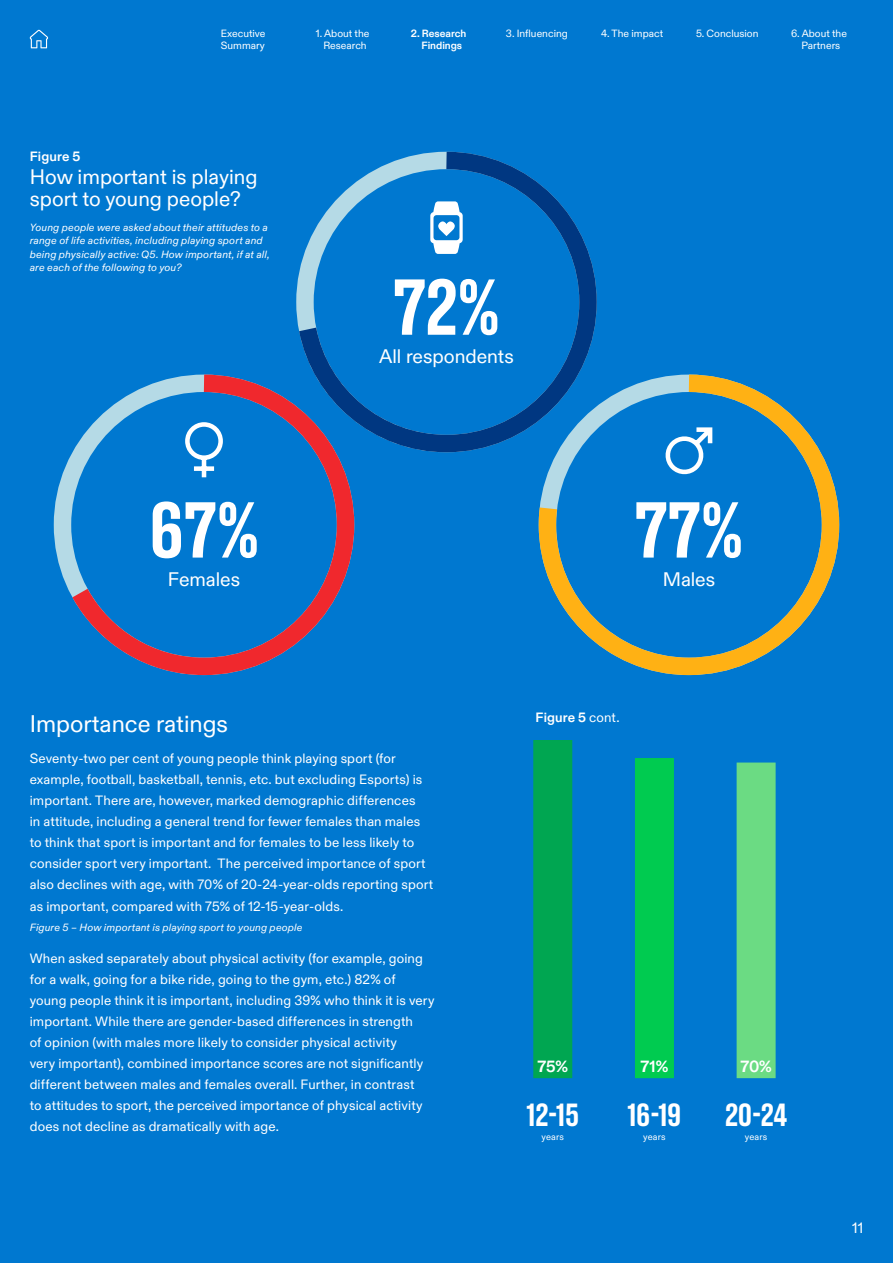
<style>
.page{position:relative;width:893px;height:1263px;background:#0078d0}
.page>*{position:absolute;margin:0;border:0;box-sizing:border-box;transform-origin:0 0}
.t1{font:79.05px "Olympic Headline";color:#fff}
.t2{font:31.95px "Olympic Headline";color:#fff}
.t3{font:24px "Olympic Sans";color:#fff}
.t4{font:21px/22.5px "Olympic Sans";color:#fff}
.t5{font:19.65px "Olympic Sans";color:#fff}
.t6{font:700 16.2px "Olympic Sans";color:#fff}
.t7{font:15px "Olympic Sans";color:#fff}
.t8{font:13.5px/21px "Olympic Sans";letter-spacing:.01em;color:#fff}
.t9{font:700 13.5px "Olympic Sans";letter-spacing:.01em;color:#fff}
.t10{font:italic 10.5px/13.5px "Olympic Sans";letter-spacing:.015em;color:#fff}
.t11{font:10.5px/12px "Olympic Sans";color:#fff;text-align:center}
.t12{font:700 10.5px/12px "Olympic Sans";color:#fff;text-align:center}
.t13{font:9.3px "Olympic Sans";letter-spacing:.02em;color:#fff}
.s1{font-weight:400}
</style>
<div class="page">
<svg style="left:296px;top:151px;width:301px;height:302px"></svg>
<svg style="left:530px;top:366px;width:310px;height:310px"></svg>
<svg style="left:56px;top:366px;width:307px;height:310px"></svg>
<svg style="left:660px;top:423px;width:56px;height:57px"></svg>
<svg style="left:183px;top:420px;width:42px;height:62px"></svg>
<div style="left:533px;top:740px;width:39px;height:338px;background:#00a651"></div>
<div style="left:635px;top:758px;width:39px;height:320px;background:#00cb50"></div>
<div style="left:737px;top:762px;width:39px;height:316px;background:#6bdb83"></div>
<svg style="left:30px;top:30px;width:18px;height:18px"></svg>
<p class="t11" style="left:221px;top:27px;width:46px;text-align:left">Executive<br>Summary</p>
<p class="t12" style="left:411px;top:27px;width:57px">2. Research<br>Findings</p>
<p class="t11" style="left:316px;top:27px;width:55px">1. About the<br>Research</p>
<p class="t11" style="left:506px;top:27px;width:63px">3. Influencing</p>
<p class="t11" style="left:601px;top:27px;width:64px">4. The impact</p>
<p class="t11" style="left:696px;top:27px;width:64px">5. Conclusion</p>
<p class="t11" style="left:791px;top:27px;width:57px">6. About the<br>Partners</p>
<p class="t9" style="left:30px;top:146px;width:52px">Figure 5</p>
<h3 class="t4" style="left:30px;top:164px;width:229px">How important is playing sport to young people?</h3>
<p class="t10" style="left:30px;top:219px;width:241px">Young people were asked about their attitudes to a range of life activities, including playing sport and being physically active: Q5. How important, if at all, are each of the following to you?</p>
<h1 class="t1" style="left:393px;top:264px;width:108px">72%</h1>
<h3 class="t5" style="left:379px;top:342px;width:136px">All respondents</h3>
<h1 class="t1" style="left:149px;top:487px;width:111px">67%</h1>
<h3 class="t5" style="left:168px;top:564px;width:74px">Females</h3>
<h3 class="t3" style="left:30px;top:705px;width:200px">Importance ratings</h3>
<p class="t8" style="left:30px;top:747px;width:405px">Seventy-two per cent of young people think playing sport (for example, football, basketball, tennis, etc. but excluding Esports) is important. There are, however, marked demographic differences<br>in attitude, including a general trend for fewer females than males to think that sport is important and for females to be less likely to consider sport very important. The perceived importance of sport also declines with age, with 70% of 20-24-year-olds reporting sport as important, compared with 75% of 12-15-year-olds.</p>
<p class="t10" style="left:30px;top:920px;width:274px">Figure 5 – How important is playing sport to young people</p>
<p class="t8" style="left:30px;top:947px;width:406px">When asked separately about physical activity (for example, going for a walk, going for a bike ride, going to the gym, etc.) 82% of young people think it is important, including 39% who think it is very important. While there are gender-based differences in strength<br>of opinion (with males more likely to consider physical activity<br>very important), combined importance scores are not significantly different between males and females overall. Further, in contrast<br>to attitudes to sport, the perceived importance of physical activity does not decline as dramatically with age.</p>
<h1 class="t1" style="left:635px;top:487px;width:109px">77%</h1>
<h3 class="t5" style="left:663px;top:564px;width:54px">Males</h3>
<p class="t9" style="left:536px;top:707px;width:85px">Figure 5 <span class="s1">cont.</span></p>
<p class="t6" style="left:537px;top:1054px;width:32px">75%</p>
<h2 class="t2" style="left:526px;top:1097px;width:54px">12-15</h2>
<p class="t13" style="left:541px;top:1129px;width:24px">years</p>
<p class="t6" style="left:641px;top:1054px;width:29px">71%</p>
<h2 class="t2" style="left:627px;top:1097px;width:56px">16-19</h2>
<p class="t13" style="left:643px;top:1129px;width:24px">years</p>
<p class="t6" style="left:740px;top:1054px;width:33px">70%</p>
<h2 class="t2" style="left:725px;top:1097px;width:64px">20-24</h2>
<p class="t13" style="left:745px;top:1129px;width:24px">years</p>
<p class="t7" style="left:852px;top:1216px;width:13px">11</p>
</div>
